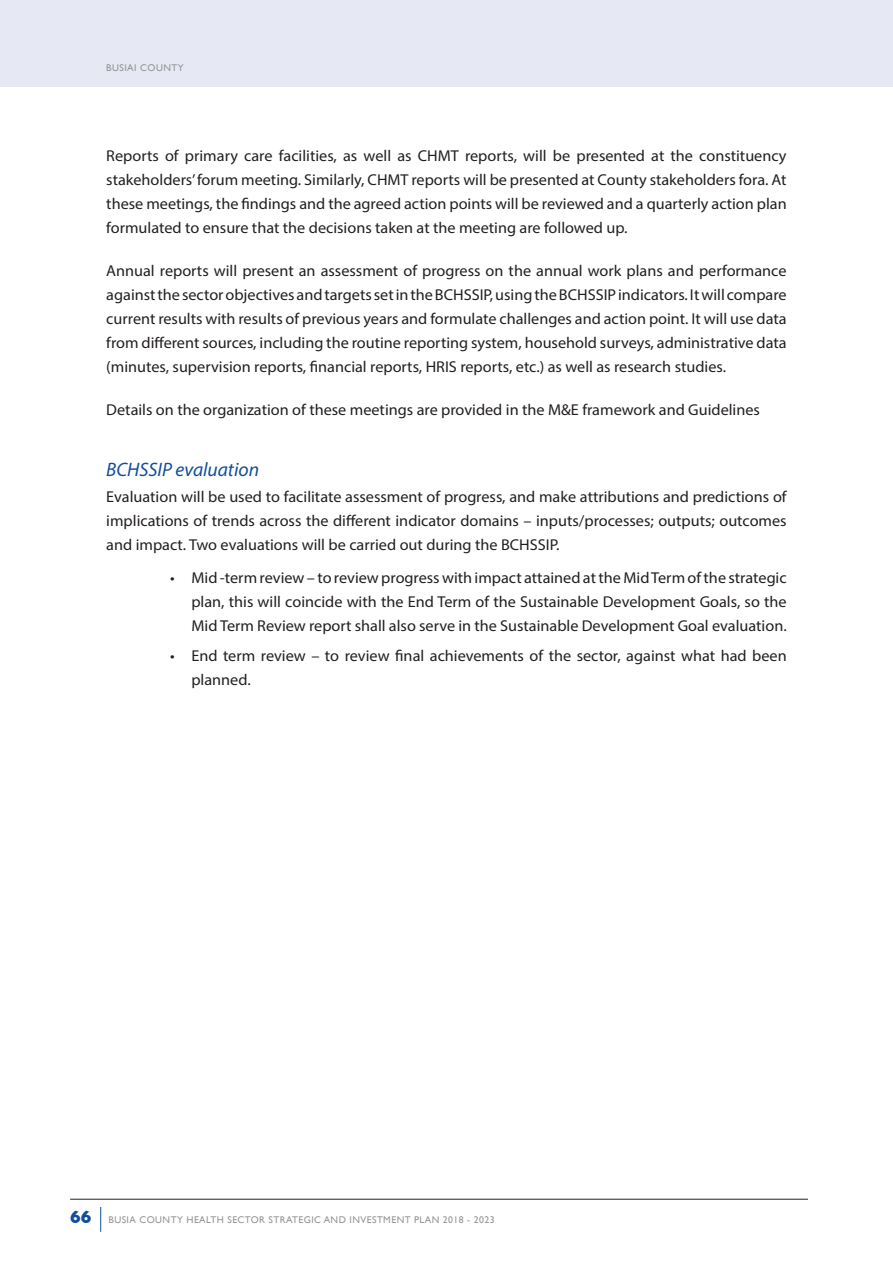
<style>
.page{position:relative;width:893px;height:1263px;background:#fff}
.page>*{position:absolute;margin:0;border:0;box-sizing:border-box;transform-origin:0 0}
.t1{font:italic 19.5px "Myriad Pro";color:#114e9b}
.t2{font:700 18px "Gill Sans";color:#114e9b}
.t3{font:15.75px/24px "Myriad Pro";color:#231f20;text-align:justify}
.t4{font:9.75px "Gill Sans";letter-spacing:.045em;color:#939598}
</style>
<div class="page">
<div style="left:0;top:0;width:893px;height:87px;background:#e6e8f3"></div>
<hr style="left:70px;top:1199px;width:738px;height:1px;background:#231f20">
<svg style="left:100px;top:1207px;width:1px;height:25px"></svg>
<p class="t4" style="left:106px;top:61px;width:79px">BUSIAI COUNTY</p>
<p class="t3" style="left:106px;top:143px;width:682px">Reports of primary care facilities, as well as CHMT reports, will be presented at the constituency stakeholders’ forum meeting. Similarly, CHMT reports will be presented at County stakeholders fora. At these meetings, the findings and the agreed action points will be reviewed and a quarterly action plan formulated to ensure that the decisions taken at the meeting are followed up.</p>
<p class="t3" style="left:106px;top:258px;width:682px">Annual reports will present an assessment of progress on the annual work plans and performance against the sector objectives and targets set in the BCHSSIP, using the BCHSSIP indicators. It will compare current results with results of previous years and formulate challenges and action point. It will use data from different sources, including the routine reporting system, household surveys, administrative data (minutes, supervision reports, financial reports, HRIS reports, etc.) as well as research studies.</p>
<p class="t3" style="left:106px;top:397px;width:655px">Details on the organization of these meetings are provided in the M&amp;E framework and Guidelines</p>
<p class="t1" style="left:106px;top:458px;width:154px">BCHSSIP evaluation</p>
<p class="t3" style="left:106px;top:485px;width:682px">Evaluation will be used to facilitate assessment of progress, and make attributions and predictions of implications of trends across the different indicator domains – inputs/processes; outputs; outcomes and impact. Two evaluations will be carried out during the BCHSSIP.</p>
<p class="t3" style="left:191px;top:565px;width:597px;text-indent:-21px">• Mid -term review – to review progress with impact attained at the Mid Term of the strategic plan, this will coincide with the End Term of the Sustainable Development Goals, so the Mid Term Review report shall also serve in the Sustainable Development Goal evaluation.</p>
<p class="t3" style="left:191px;top:644px;width:597px;text-indent:-21px">• End term review – to review final achievements of the sector, against what had been planned.</p>
<p class="t2" style="left:70px;top:1203px;width:23px">66</p>
<p class="t4" style="left:108px;top:1214px;width:137px">BUSIA COUNTY HEALTH SECTO</p>
<p class="t4" style="left:259px;top:1214px;width:237px">R STRATEGIC AN D INVESTMENT PLAN 2018 - 2023</p>
</div>
